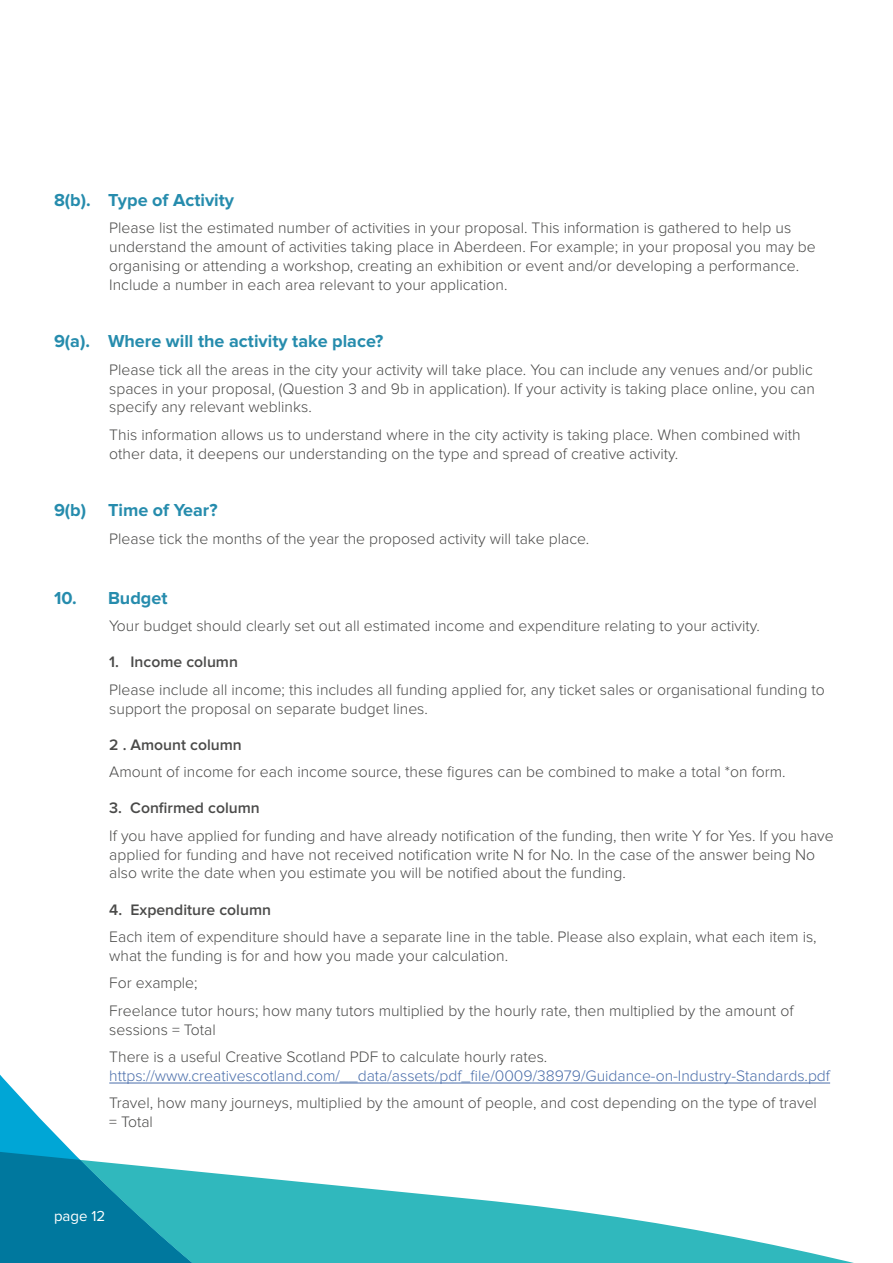
<style>
.page{position:relative;width:893px;height:1263px;background:#fff}
.page>*{position:absolute;margin:0;border:0;box-sizing:border-box;transform-origin:0 0}
.sub_sub_head{font:700 18px "Proxima Nova";color:#268cad}
.tabbed_body{font:300 15.75px/18.9px "Proxima Nova";color:#4a4a49}
.tabbed_body-2{font:300 15.75px/18.9px "Proxima Nova";color:#4a6eaa}
.tabbed_body-3{font:600 15.75px "Proxima Nova";color:#4a4a49}
.t1{font:15px "Proxima Nova";color:#fff}
.s1{color:#4a4a49}
</style>
<div class="page">
<svg style="left:0;top:1114px;width:48px;height:13px"></svg>
<svg style="left:0;top:1127px;width:854px;height:136px"></svg>
<p class="sub_sub_head" style="left:54px;top:189px;width:182px">8(b). Type of Activity</p>
<p class="tabbed_body" style="left:109px;top:218px;width:708px">Please list the estimated number of activities in your proposal. This information is gathered to help us understand the amount of activities taking place in Aberdeen. For example; in your proposal you may be organising or attending a workshop, creating an exhibition or event and/or developing a performance.<br>Include a number in each area relevant to your application.</p>
<p class="sub_sub_head" style="left:54px;top:331px;width:331px">9(a). Where will the activity take place?</p>
<p class="tabbed_body" style="left:109px;top:360px;width:707px;text-align:justify">Please tick all the areas in the city your activity will take place. You can include any venues and/or public spaces in your proposal, (Question 3 and 9b in application). If your activity is taking place online, you can specify any relevant weblinks.</p>
<p class="tabbed_body" style="left:109px;top:425px;width:693px">This information allows us to understand where in the city activity is taking place. When combined with other data, it deepens our understanding on the type and spread of creative activity.</p>
<p class="sub_sub_head" style="left:54px;top:500px;width:165px">9(b) Time of Year?</p>
<p class="tabbed_body" style="left:109px;top:529px;width:482px">Please tick the months of the year the proposed activity will take place.</p>
<p class="sub_sub_head" style="left:54px;top:587px;width:115px">10. Budget</p>
<p class="tabbed_body" style="left:109px;top:617px;width:652px">Your budget should clearly set out all estimated income and expenditure relating to your activity.</p>
<p class="tabbed_body-3" style="left:109px;top:653px;width:130px">1. Income column</p>
<p class="tabbed_body" style="left:109px;top:680px;width:717px">Please include all income; this includes all funding applied for, any ticket sales or organisational funding to support the proposal on separate budget lines.</p>
<p class="tabbed_body-3" style="left:109px;top:735px;width:134px">2 . Amount column</p>
<p class="tabbed_body" style="left:109px;top:763px;width:678px">Amount of income for each income source, these figures can be combined to make a total *on form.</p>
<p class="tabbed_body-3" style="left:109px;top:799px;width:152px">3. Confirmed column</p>
<p class="tabbed_body" style="left:109px;top:826px;width:726px">If you have applied for funding and have already notification of the funding, then write Y for Yes. If you have applied for funding and have not received notification write N for No. In the case of the answer being No also write the date when you estimate you will be notified about the funding.</p>
<p class="tabbed_body-3" style="left:109px;top:900px;width:163px">4. Expenditure column</p>
<p class="tabbed_body" style="left:109px;top:927px;width:709px">Each item of expenditure should have a separate line in the table. Please also explain, what each item is, what the funding is for and how you made your calculation.</p>
<p class="tabbed_body" style="left:109px;top:974px;width:90px">For example;</p>
<p class="tabbed_body" style="left:109px;top:1001px;width:686px">Freelance tutor hours; how many tutors multiplied by the hourly rate, then multiplied by the amount of sessions = Total</p>
<p class="tabbed_body-2" style="left:109px;top:1047px;width:722px"><span class="s1">There is a useful Creative Scotland PDF to calculate hourly rates. </span>https://www.creativescotland.com/__data/assets/pdf_file/0009/38979/Guidance-on-Industry-Standards.pdf</p>
<p class="tabbed_body" style="left:109px;top:1094px;width:709px">Travel, how many journeys, multiplied by the amount of people, and cost depending on the type of travel = Total</p>
<p class="t1" style="left:54px;top:1207px;width:53px">page 12</p>
</div>
